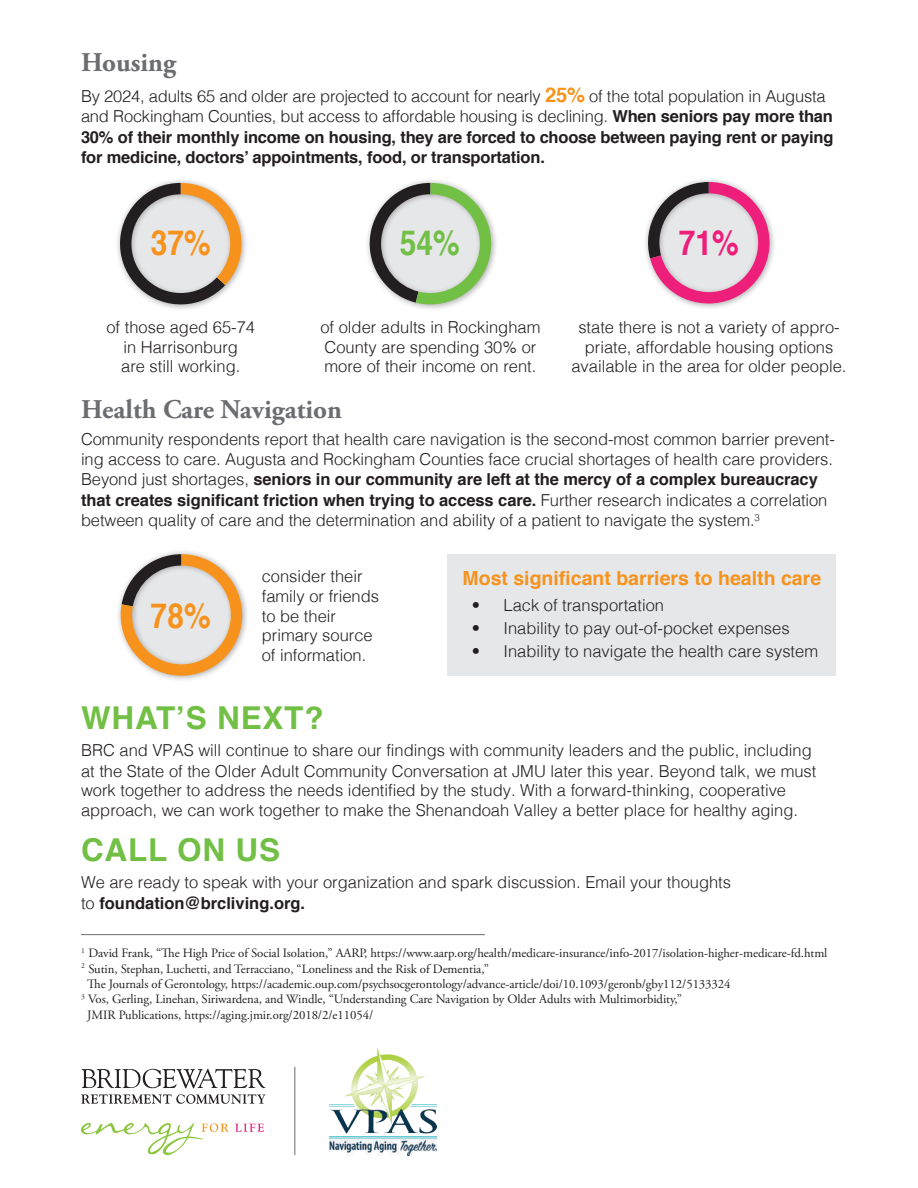
<style>
.page{position:relative;width:918px;height:1188px;background:#fff}
.page>*{position:absolute;margin:0;border:0;box-sizing:border-box;transform-origin:0 0}
.t1{font:700 34.5px "Helvetica";color:#f7931d;scale:.87 1}
.t2{font:700 34.5px "Helvetica";color:#71bf44;scale:.87 1}
.t3{font:700 34.5px "Helvetica";color:#ee1e7b;scale:.87 1}
.t4{font:700 31.5px "Helvetica";letter-spacing:.025em;color:#71bf44}
.t5{font:700 27px "Adobe Garamond Pro";color:#6c6d70}
.t6{font:700 19.5px "Helvetica";color:#f7931d}
.t7{font:300 16.5px/19.8px "Helvetica";color:#231f20}
.t8{font:700 16.5px/20.2px "Helvetica";letter-spacing:-.01em;color:#231f20}
.t9{font:12.75px "Adobe Garamond Pro";letter-spacing:-.005em;color:#231f20}
.s1{font-weight:300}
.s2{font-size:20.25px;color:#f7931d}
.s3{font-weight:700}
.s4{font-style:inherit}
</style>
<div class="page">
<hr style="left:81px;top:934px;width:404px;height:1px;background:#6c6d70">
<div style="left:116px;top:549px;width:134px;height:134px;background:#231f20;opacity:.37"></div>
<svg style="left:121px;top:623px;width:121px;height:53px"></svg>
<div style="left:447px;top:554px;width:389px;height:122px;background:#e6e7e9"></div>
<div style="left:103px;top:0;width:724px;height:623px;background:#231f20;opacity:.37"></div>
<svg style="left:363px;top:183px;width:128px;height:121px"></svg>
<div style="left:643px;top:177px;width:134px;height:134px;background:#231f20;opacity:.37"></div>
<svg style="left:641px;top:182px;width:129px;height:121px"></svg>
<img style="left:329px;top:1049px;width:108px;height:106px">
<svg style="left:82px;top:1069px;width:184px;height:19px"></svg>
<svg style="left:81px;top:1094px;width:184px;height:10px"></svg>
<svg style="left:81px;top:1122px;width:148px;height:33px"></svg>
<svg style="left:235px;top:1124px;width:29px;height:8px"></svg>
<hr style="left:295px;top:1067px;width:1px;height:88px;background:#6c6d70">
<h3 class="t5" style="left:81px;top:47px;width:97px">Housing</h3>
<p class="t8" style="left:81px;top:86px;width:754px"><span class="s1">By 2024, adults 65 and older are projected to account for nearly</span> <span class="s2">25%</span> <span class="s1">of the total population in Augusta and Rockingham Counties, but access to affordable housing is declining.</span> When seniors pay more than 30% of their monthly income on housing, they are forced to choose between paying rent or paying for medicine, doctors’ appointments, food, or transportation.</p>
<h1 class="t1" style="left:151px;top:215px;width:70px">37%</h1>
<h1 class="t2" style="left:400px;top:215px;width:70px">54%</h1>
<h1 class="t3" style="left:679px;top:215px;width:70px">71%</h1>
<p class="t7" style="left:106px;top:316px;width:150px;text-align:center">of those aged 65-74 in Harrisonburg<br>are still working.</p>
<p class="t7" style="left:320px;top:316px;width:222px">of older adults in Rockingham<br>County are spending 30% or more of their income on rent.</p>
<p class="t7" style="left:571px;top:316px;width:277px;text-align:center">state there is not a variety of appro&shy;priate, affordable housing options available in the area for older people.</p>
<h3 class="t5" style="left:81px;top:394px;width:263px">Health Care Navigation</h3>
<p class="t7" style="left:81px;top:428px;width:755px;line-height:20.2px">Community respondents report that health care navigation is the second-most common barrier prevent&shy;ing access to care. Augusta and Rockingham Counties face crucial shortages of health care providers.<br>Beyond just shortages, <span class="s3">seniors in our community are left at the mercy of a complex bureaucracy that creates significant friction when trying to access care.</span> Further research indicates a correlation between quality of care and the determination and ability of a patient to navigate the system.<sup>3</sup></p>
<p class="t7" style="left:262px;top:565px;width:119px">consider their family or friends to be their primary source of information.</p>
<p class="t6" style="left:463px;top:562px;width:360px">Most significant barriers to health care</p>
<h1 class="t1" style="left:151px;top:588px;width:70px">78%</h1>
<p class="t7" style="left:472px;top:594px;width:194px">• Lack of transportation</p>
<p class="t7" style="left:472px;top:617px;width:319px">• Inability to pay out-of-pocket expenses</p>
<p class="t7" style="left:472px;top:640px;width:348px">• Inability to navigate the health care system</p>
<h2 class="t4" style="left:81px;top:692px;width:244px">WHAT’S NEXT?</h2>
<p class="t7" style="left:81px;top:738px;width:737px;line-height:21.1px">BRC and VPAS will continue to share our findings with community leaders and the public, including at <span class="s4">the</span> State of the Older Adult Community Conversation <span class="s4">at JMU</span> later this year. Beyond talk, we must</p>
<p class="t7" style="left:81px;top:779px;width:719px;line-height:20.2px">work together to address the needs identified by the study. With a forward-thinking, cooperative approach, we can work together to make the Shenandoah Valley a better place for healthy aging.</p>
<h2 class="t4" style="left:81px;top:824px;width:201px">CALL ON US</h2>
<p class="t7" style="left:81px;top:870px;width:652px;line-height:21.6px">We are ready to speak with your organization and spark discussion. Email your thoughts to <span class="s3">foundation@brcliving.org.</span></p>
<p class="t9" style="left:81px;top:946px;width:748px"><sup>1</sup> David Frank, “The High Price of Social Isolation,” AARP, https://www.aarp.org/health/medicare-insurance/info-2017/isolation-higher-medicare-fd.html</p>
<p class="t9" style="left:81px;top:961px;width:409px"><sup>2</sup> Sutin, Stephan, Luchetti, and Terracciano, “Loneliness and the Risk of Dementia,”</p>
<p class="t9" style="left:87px;top:976px;width:645px">The Journals of Gerontology, https://academic.oup.com/psychsocgerontology/advance-article/doi/10.1093/geronb/gby112/5133324</p>
<p class="t9" style="left:81px;top:992px;width:603px"><sup>3</sup> Vos, Gerling, Linehan, Siriwardena, and Windle, “Understanding Care Navigation by Older Adults with Multimorbidity,”</p>
<p class="t9" style="left:87px;top:1007px;width:287px">JMIR Publications, https://aging.jmir.org/2018/2/e11054/</p>
</div>
